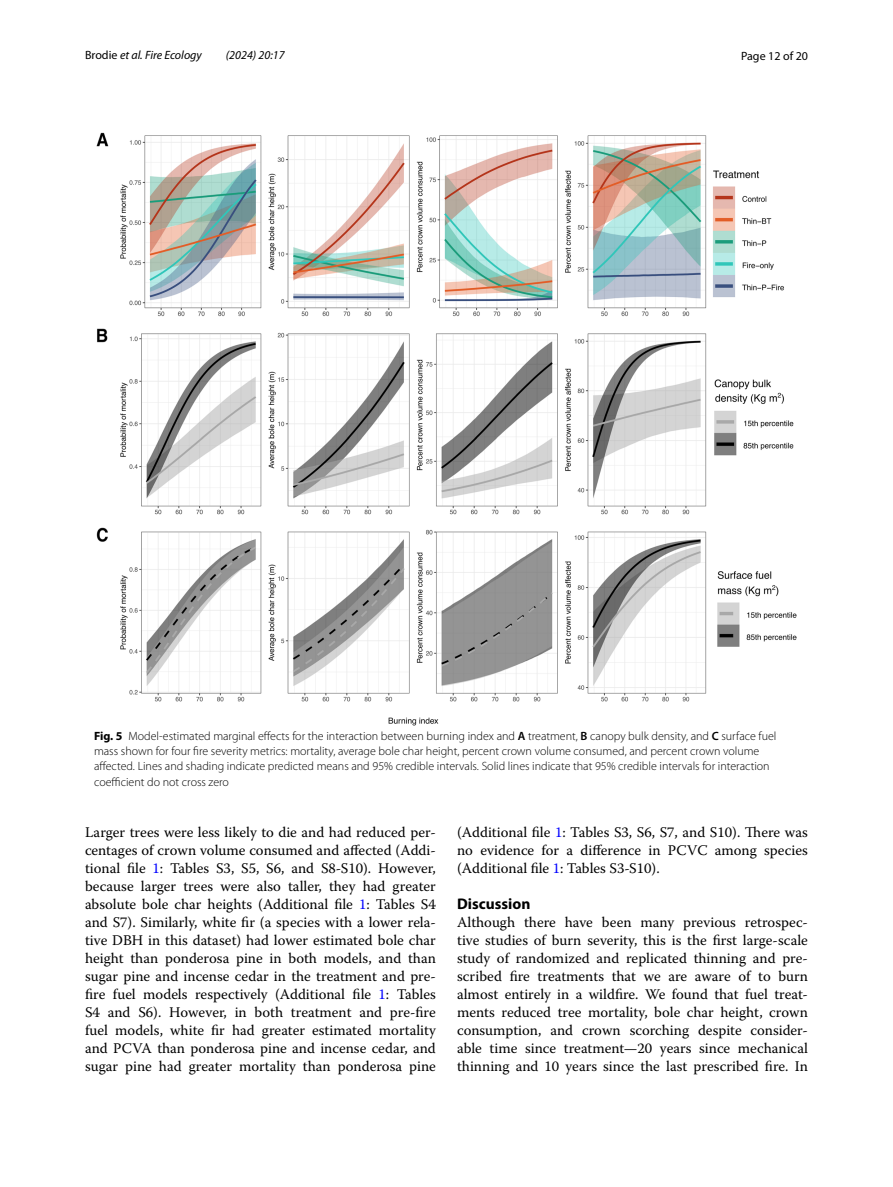
<style>
.page{position:relative;width:893px;height:1187px;background:#fff}
.page>*{position:absolute;margin:0;border:0;box-sizing:border-box;transform-origin:0 0}
.t1{font:700 15.45px "Myriad Pro";color:#000}
.t2{font:14.7px/18px "Warnock Pro";color:#000;text-align:justify}
.t3{font:300 12px/15px "Myriad Pro";color:#000}
.t4{font:italic 12px "Myriad Pro";color:#000}
.t5{font:12px "Myriad Pro";color:#000}
.s1{font-style:normal}
.s2{font-weight:700}
.s3{font-weight:600}
.s4{color:#00f}
</style>
<div class="page">
<img style="left:96px;top:133px;width:701px;height:592px">
<p class="t4" style="left:85px;top:48px;width:118px"><span class="s1">Brodie</span> et al. Fire Ecology</p>
<p class="t4" style="left:226px;top:48px;width:60px">(2024) 20:17</p>
<p class="t5" style="left:741px;top:48px;width:68px">Page 12 of 20</p>
<p class="t3" style="left:94px;top:729px;width:684px"><span class="s2">Fig. 5</span> Model-estimated marginal effects for the interaction between burning index and <span class="s3">A</span> treatment, <span class="s3">B</span> canopy bulk density, and <span class="s3">C</span> surface fuel mass shown for four fire severity metrics: mortality, average bole char height, percent crown volume consumed, and percent crown volume affected. Lines and shading indicate predicted means and 95% credible intervals. Solid lines indicate that 95% credible intervals for interaction coefficient do not cross zero</p>
<p class="t2" style="left:85px;top:822px;width:352px">Larger trees were less likely to die and had reduced per&shy;centages of crown volume consumed and affected (Addi&shy;tional file <span class="s4">1</span>: Tables S3, S5, S6, and S8-S10). However, because larger trees were also taller, they had greater absolute bole char heights (Additional file <span class="s4">1</span>: Tables S4 and S7). Similarly, white fir (a species with a lower rela&shy;tive DBH in this dataset) had lower estimated bole char height than ponderosa pine in both models, and than sugar pine and incense cedar in the treatment and pre&shy;fire fuel models respectively (Additional file <span class="s4">1</span>: Tables S4 and S6). However, in both treatment and pre-fire fuel models, white fir had greater estimated mortality and PCVA than ponderosa pine and incense cedar, and sugar pine had greater mortality than ponderosa pine</p>
<p class="t2" style="left:457px;top:822px;width:352px">(Additional file <span class="s4">1</span>: Tables S3, S6, S7, and S10). There was no evidence for a difference in PCVC among species (Additional file <span class="s4">1</span>: Tables S3-S10).</p>
<p class="t1" style="left:457px;top:893px;width:75px">Discussion</p>
<p class="t2" style="left:457px;top:912px;width:352px">Although there have been many previous retrospec&shy;tive studies of burn severity, this is the first large-scale study of randomized and replicated thinning and pre&shy;scribed fire treatments that we are aware of to burn almost entirely in a wildfire. We found that fuel treat&shy;ments reduced tree mortality, bole char height, crown consumption, and crown scorching despite consider&shy;able time since treatment—20 years since mechanical thinning and 10 years since the last prescribed fire. In</p>
</div>
